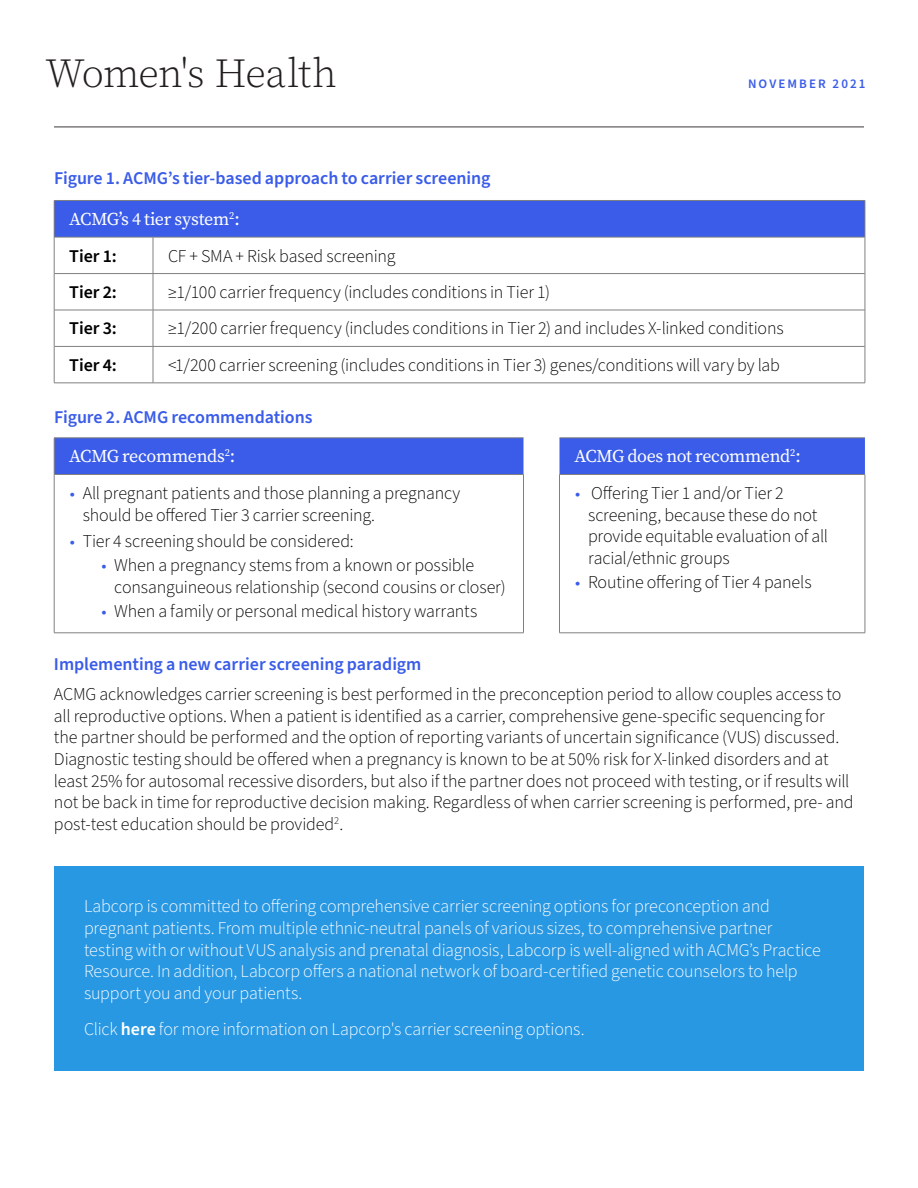
<style>
.page{position:relative;width:918px;height:1188px;background:#fff}
.page>*{position:absolute;margin:0;border:0;box-sizing:border-box;transform-origin:0 0}
.t1{font:300 40.8px "Source Serif Pro";letter-spacing:-.025em;color:#231f20}
.t2{font:300 18px/21.6px "Source Sans Pro";letter-spacing:-.01em;color:#000}
.t3{font:300 18px/21.6px "Source Sans Pro";letter-spacing:-.01em;color:#fff}
.t4{font:600 18px "Source Sans Pro";letter-spacing:-.005em;color:#3a5ce9}
.t5{font:18px "Source Serif Pro";letter-spacing:-.02em;color:#fff}
.t6{font:600 18px "Source Sans Pro";color:#000}
.t7{font:600 12.9px "Source Sans Pro";letter-spacing:.16em;color:#3a5ce9}
.s1{font-family:"Proxima Nova";font-weight:400;color:#3a5ce9}
.s2{font-weight:600}
</style>
<div class="page">
<hr style="left:54px;top:127px;width:810px;height:1px;background:#231f20">
<div style="left:54px;top:866px;width:810px;height:205px;background:#2998e3"></div>
<div style="left:54px;top:200px;width:811px;height:37px;background:#3a5ce9"></div>
<svg style="left:55px;top:238px;width:810px;height:145px"></svg>
<hr style="left:54px;top:237px;width:1px;height:37px;background:#808080">
<hr style="left:54px;top:274px;width:1px;height:36px;background:#808080">
<hr style="left:54px;top:310px;width:1px;height:36px;background:#808080">
<hr style="left:54px;top:346px;width:1px;height:37px;background:#808080">
<hr style="left:153px;top:237px;width:1px;height:36px;background:#808080">
<hr style="left:865px;top:237px;width:1px;height:37px;background:#808080">
<hr style="left:153px;top:274px;width:1px;height:36px;background:#808080">
<hr style="left:865px;top:274px;width:1px;height:36px;background:#808080">
<hr style="left:153px;top:310px;width:1px;height:36px;background:#808080">
<hr style="left:153px;top:347px;width:1px;height:36px;background:#808080">
<hr style="left:865px;top:310px;width:1px;height:36px;background:#808080">
<hr style="left:865px;top:346px;width:1px;height:37px;background:#808080">
<hr style="left:54px;top:273px;width:99px;height:1px;background:#808080">
<hr style="left:153px;top:273px;width:712px;height:1px;background:#808080">
<hr style="left:54px;top:310px;width:99px;height:1px;background:#808080">
<hr style="left:153px;top:310px;width:712px;height:1px;background:#808080">
<hr style="left:54px;top:346px;width:99px;height:1px;background:#808080">
<hr style="left:54px;top:383px;width:99px;height:1px;background:#808080">
<hr style="left:153px;top:346px;width:712px;height:1px;background:#808080">
<hr style="left:153px;top:383px;width:712px;height:1px;background:#808080">
<hr style="left:54px;top:201px;width:1px;height:36px;background:#808080">
<hr style="left:54px;top:200px;width:99px;height:1px;background:#808080">
<hr style="left:153px;top:200px;width:712px;height:1px;background:#808080">
<hr style="left:865px;top:201px;width:1px;height:36px;background:#808080">
<hr style="left:54px;top:237px;width:99px;height:1px;background:#808080">
<hr style="left:153px;top:237px;width:712px;height:1px;background:#808080">
<div style="left:55px;top:438px;width:810px;height:36px;background:#3a5ce9"></div>
<svg style="left:55px;top:475px;width:810px;height:158px"></svg>
<hr style="left:54px;top:474px;width:1px;height:159px;background:#808080">
<hr style="left:523px;top:475px;width:1px;height:158px;background:#808080">
<hr style="left:559px;top:475px;width:1px;height:158px;background:#808080">
<hr style="left:865px;top:475px;width:1px;height:158px;background:#808080">
<hr style="left:54px;top:633px;width:470px;height:1px;background:#808080">
<hr style="left:559px;top:633px;width:306px;height:1px;background:#808080">
<hr style="left:54px;top:438px;width:1px;height:36px;background:#808080">
<hr style="left:54px;top:438px;width:470px;height:1px;background:#808080">
<hr style="left:560px;top:438px;width:305px;height:1px;background:#808080">
<hr style="left:54px;top:474px;width:470px;height:1px;background:#808080">
<hr style="left:559px;top:474px;width:306px;height:1px;background:#808080">
<h1 class="t1" style="left:45px;top:47px;width:293px">Women's Health</h1>
<p class="t7" style="left:748px;top:75px;width:119px">NOVEMBER 2021</p>
<p class="t4" style="left:54px;top:166px;width:438px">Figure 1. ACMG’s tier-based approach to carrier screening</p>
<p class="t5" style="left:69px;top:207px;width:172px">ACMG’s 4 tier system<sup>2</sup>:</p>
<p class="t6" style="left:69px;top:244px;width:49px">Tier 1:</p>
<p class="t2" style="left:168px;top:245px;width:229px">CF + SMA + Risk based screening</p>
<p class="t6" style="left:69px;top:280px;width:49px">Tier 2:</p>
<p class="t2" style="left:168px;top:282px;width:384px">≥1/100 carrier frequency (includes conditions in Tier 1)</p>
<p class="t6" style="left:69px;top:316px;width:49px">Tier 3:</p>
<p class="t2" style="left:168px;top:318px;width:617px">≥1/200 carrier frequency (includes conditions in Tier 2) and includes X-linked conditions</p>
<p class="t6" style="left:69px;top:353px;width:49px">Tier 4:</p>
<p class="t2" style="left:168px;top:355px;width:613px">&lt;1/200 carrier screening (includes conditions in Tier 3) genes/conditions will vary by lab</p>
<p class="t4" style="left:54px;top:405px;width:260px">Figure 2. ACMG recommendations</p>
<p class="t5" style="left:69px;top:444px;width:168px">ACMG recommends<sup>2</sup>:</p>
<p class="t5" style="left:574px;top:444px;width:228px">ACMG does not recommend<sup>2</sup>:</p>
<p class="t2" style="left:83px;top:483px;width:379px;text-indent:-14px"><span class="s1">•</span> All pregnant patients and those planning a pregnancy should be offered Tier 3 carrier screening.</p>
<p class="t2" style="left:69px;top:530px;width:286px"><span class="s1">•</span> Tier 4 screening should be considered:</p>
<p class="t2" style="left:114px;top:555px;width:393px;text-indent:-13px"><span class="s1">•</span> When a pregnancy stems from a known or possible consanguineous relationship (second cousins or closer)</p>
<p class="t2" style="left:101px;top:601px;width:378px"><span class="s1">•</span> When a family or personal medical history warrants</p>
<p class="t2" style="left:588px;top:483px;width:242px;text-indent:-14px"><span class="s1">•</span> Offering Tier 1 and/or Tier 2 screening, because these do not provide equitable evaluation of all racial/ethnic groups</p>
<p class="t2" style="left:575px;top:572px;width:239px"><span class="s1">•</span> Routine offering of Tier 4 panels</p>
<p class="t4" style="left:54px;top:652px;width:369px">Implementing a new carrier screening paradigm</p>
<p class="t2" style="left:54px;top:684px;width:801px">ACMG acknowledges carrier screening is best performed in the preconception period to allow couples access to all reproductive options. When a patient is identified as a carrier, comprehensive gene-specific sequencing for<br>the partner should be performed and the option of reporting variants of uncertain significance (VUS) discussed.<br>Diagnostic testing should be offered when a pregnancy is known to be at 50% risk for X-linked disorders and at least 25% for autosomal recessive disorders, but also if the partner does not proceed with testing, or if results will not be back in time for reproductive decision making. Regardless of when carrier screening is performed, pre- and post-test education should be provided<sup>2</sup>.</p>
<p class="t3" style="left:84px;top:896px;width:738px">Labcorp is committed to offering comprehensive carrier screening options for preconception and pregnant patients. From multiple ethnic-neutral panels of various sizes, to comprehensive partner testing with or without VUS analysis and prenatal diagnosis, Labcorp is well-aligned with ACMG’s Practice Resource. In addition, Labcorp offers a national network of board-certified genetic counselors to help support you and your patients.</p>
<p class="t3" style="left:84px;top:1019px;width:502px">Click <span class="s2">here</span> for more information on Lapcorp's carrier screening options.</p>
</div>
